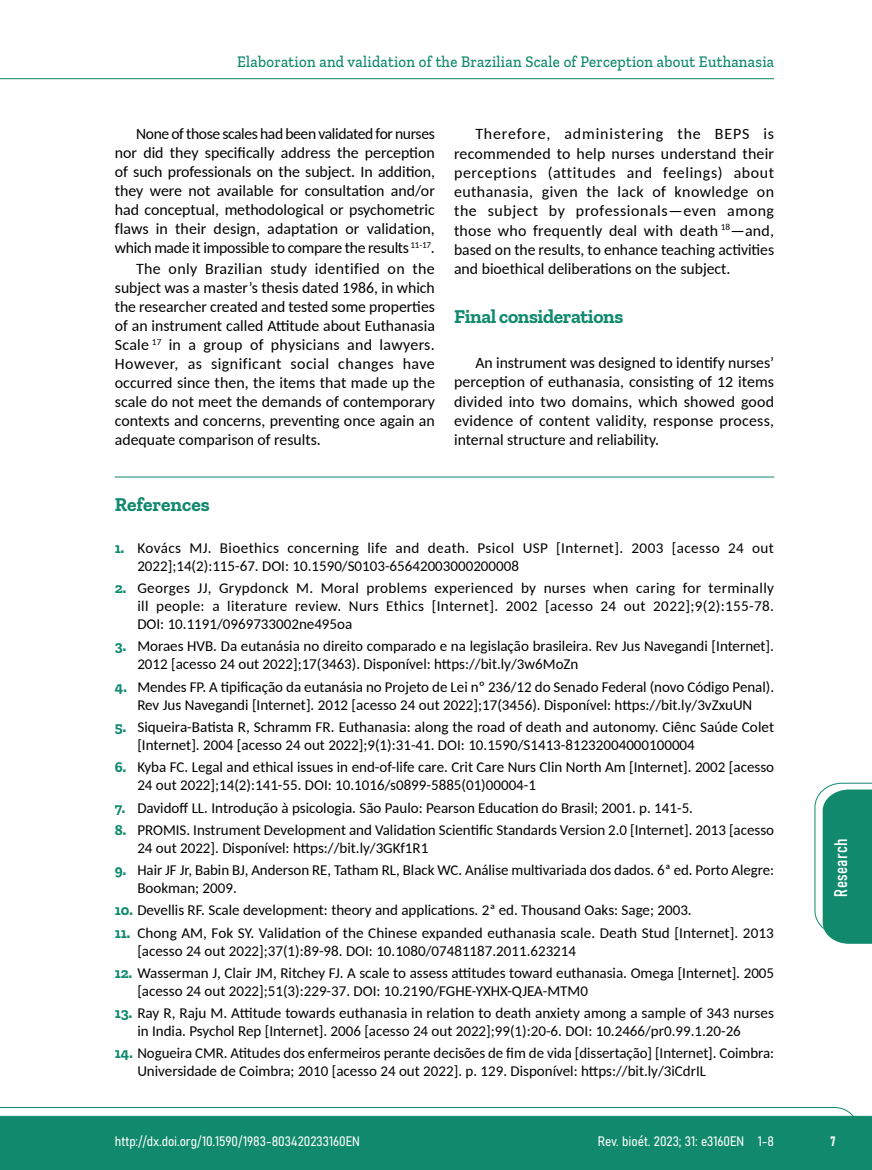
<style>
.page{position:relative;width:872px;height:1170px;background:#fff}
.page>*{position:absolute;margin:0;border:0;box-sizing:border-box;transform-origin:0 0}
.t1{font:700 19.5px "Zilla Slab";letter-spacing:-.02em;color:#108a6e}
.t2{font:700 19.5px "Zilla Slab";color:#10896d}
.t3{font:18px "Bahnschrift";letter-spacing:.02em;color:#fff}
.t4{font:500 16.5px "Zilla Slab";letter-spacing:.02em;color:#10896d;scale:.9 1}
.t5{font:15.75px/18.9px "Carlito";color:#000;text-align:justify}
.t6{font:15px/18px "Carlito";color:#000}
.t7{font:15px/18px "Carlito";letter-spacing:.025em;color:#000}
.t8{font:13.5px "Bahnschrift";color:#fff}
.s1{font-family:"Zilla Slab";font-weight:700;color:#108a6e}
</style>
<div class="page">
<svg style="left:0;top:1107px;width:859px;height:62px;background:#2e977f"></svg>
<hr style="left:0;top:78px;width:774px;height:1px;background:#10896d">
<hr style="left:115px;top:476px;width:659px;height:1px;background:#10896d">
<svg style="left:814px;top:782px;width:58px;height:161px"></svg>
<p class="t4" style="left:237px;top:53px;width:598px">Elaboration and validation of the Brazilian Scale of Perception about Euthanasia</p>
<p class="t5" style="left:115px;top:124px;width:322px;text-indent:21px">None of those scales had been validated for nurses nor did they specifically address the perception of such professionals on the subject. In addition, they were not available for consultation and/or had conceptual, methodological or psychometric flaws in their design, adaptation or validation, which made it impossible to compare the results <sup>11-17</sup>.</p>
<p class="t5" style="left:115px;top:259px;width:321px;text-indent:21px">The only Brazilian study identified on the subject was a master’s thesis dated 1986, in which the researcher created and tested some properties of an instrument called Attitude about Euthanasia Scale <sup>17</sup> in a group of physicians and lawyers.<br>However, as significant social changes have occurred since then, the items that made up the scale do not meet the demands of contemporary contexts and concerns, preventing once again an adequate comparison of results.</p>
<p class="t5" style="left:454px;top:124px;width:322px;text-indent:21px">Therefore, administering the BEPS is recommended to help nurses understand their perceptions (attitudes and feelings) about euthanasia, given the lack of knowledge on the subject by professionals—even among those who frequently deal with death <sup>18</sup>—and, based on the results, to enhance teaching activities and bioethical deliberations on the subject.</p>
<h1 class="t1" style="left:454px;top:305px;width:171px">Final considerations</h1>
<p class="t5" style="left:454px;top:352px;width:322px;text-indent:21px">An instrument was designed to identify nurses’ perception of euthanasia, consisting of 12 items divided into two domains, which showed good evidence of content validity, response process, internal structure and reliability.</p>
<h1 class="t2" style="left:115px;top:493px;width:96px">References</h1>
<p class="t7" style="left:137px;top:538px;width:638px;text-indent:-22px"><span class="s1">1.</span> Kovács MJ. Bioethics concerning life and death. Psicol USP [Internet]. 2003 [acesso 24 out<br>2022];14(2):115-67. DOI: 10.1590/S0103-65642003000200008</p>
<p class="t6" style="left:137px;top:578px;width:638px;text-align:justify;text-indent:-22px"><span class="s1">2.</span> Georges JJ, Grypdonck M. Moral problems experienced by nurses when caring for terminally ill people: a literature review. Nurs Ethics [Internet]. 2002 [acesso 24 out 2022];9(2):155-78.<br>DOI: 10.1191/0969733002ne495oa</p>
<p class="t6" style="left:137px;top:636px;width:638px;text-indent:-22px"><span class="s1">3.</span> Moraes HVB. Da eutanásia no direito comparado e na legislação brasileira. Rev Jus Navegandi [Internet].<br>2012 [acesso 24 out 2022];17(3463). Disponível: https://bit.ly/3w6MoZn</p>
<p class="t6" style="left:115px;top:677px;width:661px;text-align:center"><span class="s1">4.</span> Mendes FP. A tipificação da eutanásia no Projeto de Lei nº 236/12 do Senado Federal (novo Código Penal).<br>Rev Jus Navegandi [Internet]. 2012 [acesso 24 out 2022];17(3456). Disponível: https://bit.ly/3vZxuUN</p>
<p class="t6" style="left:137px;top:717px;width:638px;text-indent:-22px"><span class="s1">5.</span> Siqueira-Batista R, Schramm FR. Euthanasia: along the road of death and autonomy. Ciênc Saúde Colet [Internet]. 2004 [acesso 24 out 2022];9(1):31-41. DOI: 10.1590/S1413-81232004000100004</p>
<p class="t6" style="left:137px;top:757px;width:638px;text-indent:-22px"><span class="s1">6.</span> Kyba FC. Legal and ethical issues in end-of-life care. Crit Care Nurs Clin North Am [Internet]. 2002 [acesso<br>24 out 2022];14(2):141-55. DOI: 10.1016/s0899-5885(01)00004-1</p>
<p class="t6" style="left:115px;top:797px;width:579px"><span class="s1">7.</span> Davidoff LL. Introdução à psicologia. São Paulo: Pearson Education do Brasil; 2001. p. 141-5.</p>
<p class="t6" style="left:137px;top:820px;width:638px;text-indent:-22px"><span class="s1">8.</span> PROMIS. Instrument Development and Validation Scientific Standards Version 2.0 [Internet]. 2013 [acesso<br>24 out 2022]. Disponível: https://bit.ly/3GKf1R1</p>
<p class="t6" style="left:137px;top:860px;width:638px;text-indent:-22px"><span class="s1">9.</span> Hair JF Jr, Babin BJ, Anderson RE, Tatham RL, Black WC. Análise multivariada dos dados. 6ª ed. Porto Alegre:<br>Bookman; 2009.</p>
<p class="t6" style="left:115px;top:900px;width:578px"><span class="s1">10.</span> Devellis RF. Scale development: theory and applications. 2ª ed. Thousand Oaks: Sage; 2003.</p>
<p class="t6" style="left:137px;top:922px;width:638px;text-indent:-22px"><span class="s1">11.</span> Chong AM, Fok SY. Validation of the Chinese expanded euthanasia scale. Death Stud [Internet]. 2013 [acesso 24 out 2022];37(1):89-98. DOI: 10.1080/07481187.2011.623214</p>
<p class="t6" style="left:137px;top:963px;width:638px;text-indent:-22px"><span class="s1">12.</span> Wasserman J, Clair JM, Ritchey FJ. A scale to assess attitudes toward euthanasia. Omega [Internet]. 2005 [acesso 24 out 2022];51(3):229-37. DOI: 10.2190/FGHE-YXHX-QJEA-MTM0</p>
<p class="t6" style="left:137px;top:1003px;width:638px;text-indent:-22px"><span class="s1">13.</span> Ray R, Raju M. Attitude towards euthanasia in relation to death anxiety among a sample of 343 nurses in India. Psychol Rep [Internet]. 2006 [acesso 24 out 2022];99(1):20-6. DOI: 10.2466/pr0.99.1.20-26</p>
<p class="t6" style="left:137px;top:1043px;width:638px;text-indent:-22px"><span class="s1">14.</span> Nogueira CMR. Atitudes dos enfermeiros perante decisões de fim de vida [dissertação] [Internet]. Coimbra:<br>Universidade de Coimbra; 2010 [acesso 24 out 2022]. p. 129. Disponível: https://bit.ly/3iCdrIL</p>
<p class="t3" style="left:827px;top:896px;width:59px;rotate:-90deg">Research</p>
<p class="t8" style="left:115px;top:1131px;width:247px">http://dx.doi.org/10.1590/1983-803420233160EN</p>
<p class="t8" style="left:598px;top:1131px;width:178px">Rev. bioét. 2023; 31: e3160EN 1-8</p>
<p class="t8" style="left:830px;top:1130px;width:7px">7</p>
</div>
